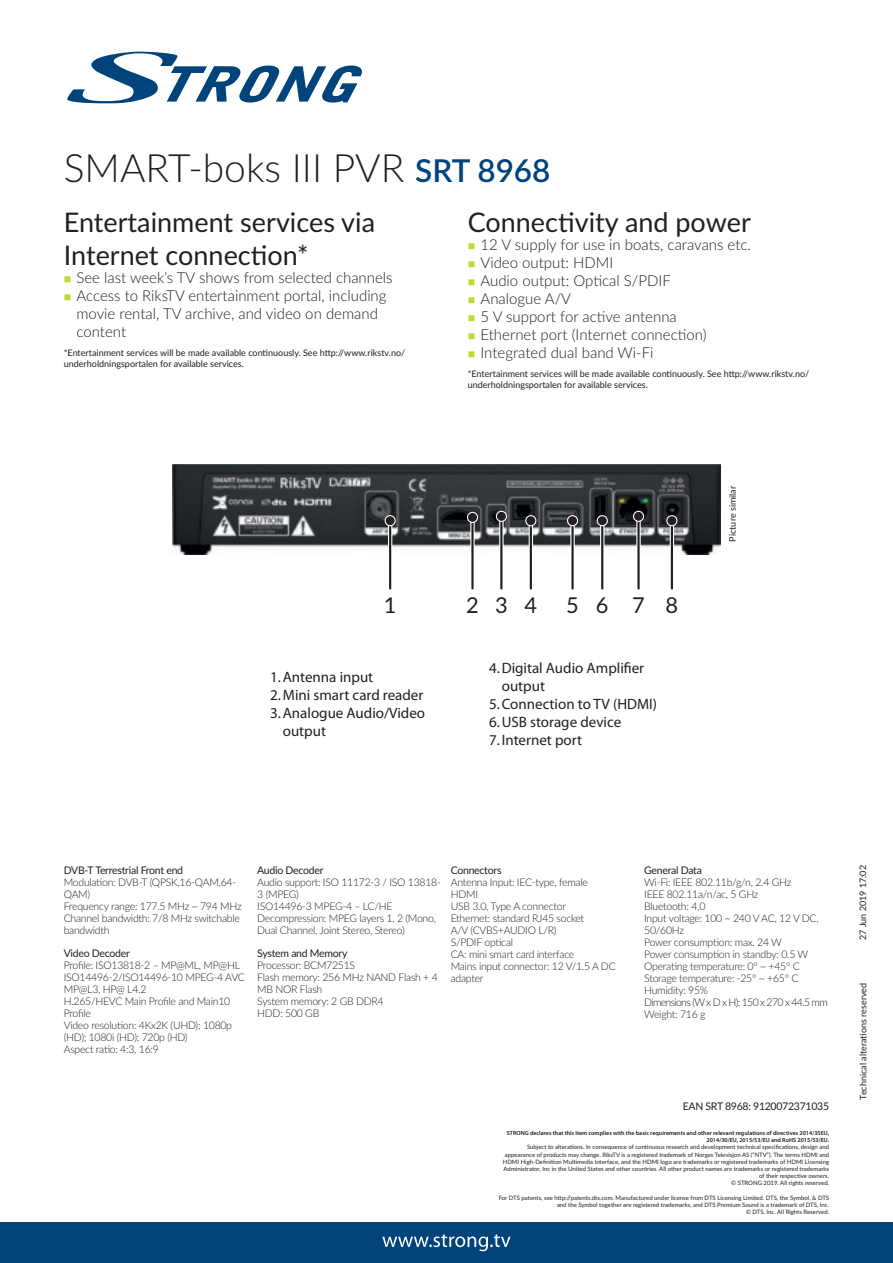
<style>
.page{position:relative;width:893px;height:1263px;background:#fff}
.page>*{position:absolute;margin:0;border:0;box-sizing:border-box;transform-origin:0 0}
.t1{font:300 39px "Lato";color:#231f20}
.t2{font:27px/32.4px "Lato";color:#231f20}
.t3{font:21.75px "Lato";letter-spacing:.775em;color:#231f20}
.t4{font:300 15px/18px "Lato";color:#231f20}
.t5{font:15px/18px "Myriad Pro";color:#231f20}
.t6{font:300 10.5px/12px "Lato";letter-spacing:-.025em;color:#231f20}
.t7{font:10.5px "Lato";letter-spacing:-.025em;color:#231f20}
.t8{font:9px/10.8px "Lato";color:#231f20}
.t9{font:6px/7.2px "Lato";color:#231f20;text-align:right}
.t10{font:600 6px/7.2px "Myriad Pro";color:#231f20;text-align:right}
.s1{font-weight:600;font-size:31.5px;color:#00447b}
</style>
<div class="page">
<div style="left:0;top:1222px;width:893px;height:41px;background:#00447b"></div>
<svg style="left:382px;top:1234px;width:129px;height:17px"></svg>
<svg style="left:67px;top:52px;width:295px;height:52px"></svg>
<img style="left:173px;top:464px;width:547px;height:90px">
<svg style="left:388px;top:526px;width:4px;height:62px"></svg>
<hr style="left:389px;top:521px;width:2px;height:67px;background:#231f20">
<div style="left:385px;top:515px;width:11px;height:11px;border:2px solid #fff;border-radius:50%"></div>
<div style="left:386px;top:516px;width:9px;height:9px;background:#231f20;border-radius:50%"></div>
<svg style="left:529px;top:526px;width:4px;height:62px"></svg>
<hr style="left:530px;top:521px;width:2px;height:67px;background:#231f20">
<div style="left:525px;top:515px;width:11px;height:11px;border:2px solid #fff;border-radius:50%"></div>
<div style="left:526px;top:516px;width:9px;height:9px;background:#231f20;border-radius:50%"></div>
<svg style="left:600px;top:526px;width:4px;height:62px"></svg>
<hr style="left:601px;top:521px;width:2px;height:67px;background:#231f20">
<div style="left:597px;top:515px;width:11px;height:11px;border:2px solid #fff;border-radius:50%"></div>
<div style="left:598px;top:516px;width:9px;height:9px;background:#231f20;border-radius:50%"></div>
<svg style="left:570px;top:526px;width:5px;height:28px"></svg>
<hr style="left:571px;top:521px;width:3px;height:67px;background:#231f20">
<div style="left:567px;top:515px;width:11px;height:11px;border:2px solid #fff;border-radius:50%"></div>
<div style="left:568px;top:516px;width:9px;height:9px;background:#231f20;border-radius:50%"></div>
<svg style="left:636px;top:522px;width:5px;height:32px"></svg>
<hr style="left:637px;top:516px;width:3px;height:72px;background:#231f20">
<div style="left:633px;top:511px;width:11px;height:11px;border:2px solid #fff;border-radius:50%"></div>
<div style="left:634px;top:512px;width:9px;height:9px;background:#231f20;border-radius:50%"></div>
<div style="left:499px;top:516px;width:5px;height:72px;background:#918f8f"></div>
<hr style="left:500px;top:516px;width:2px;height:72px;background:#231f20">
<div style="left:496px;top:511px;width:11px;height:11px;border:2px solid #fff;border-radius:50%"></div>
<div style="left:497px;top:512px;width:9px;height:9px;background:#231f20;border-radius:50%"></div>
<svg style="left:670px;top:526px;width:4px;height:62px"></svg>
<hr style="left:671px;top:521px;width:2px;height:67px;background:#231f20">
<div style="left:666px;top:515px;width:11px;height:11px;border:2px solid #fff;border-radius:50%"></div>
<div style="left:667px;top:516px;width:9px;height:9px;background:#231f20;border-radius:50%"></div>
<svg style="left:470px;top:523px;width:5px;height:31px"></svg>
<hr style="left:471px;top:517px;width:3px;height:71px;background:#231f20">
<div style="left:467px;top:512px;width:11px;height:11px;border:2px solid #fff;border-radius:50%"></div>
<div style="left:468px;top:513px;width:9px;height:9px;background:#231f20;border-radius:50%"></div>
<h1 class="t1" style="left:64px;top:153px;width:488px">SMART-boks III PVR <span class="s1">SRT 8968</span></h1>
<h2 class="t2" style="left:64px;top:208px;width:313px">Entertainment services via<br>Internet connection*</h2>
<h3 class="t4" style="left:77px;top:269px;width:318px">See last week’s TV shows from selected channels Access to RiksTV entertainment portal, including movie rental, TV archive, and video on demand content</h3>
<p class="t8" style="left:64px;top:347px;width:343px">*Entertainment services will be made available continuously. See http://www.rikstv.no/ underholdningsportalen for available services.</p>
<h2 class="t2" style="left:468px;top:205px;width:285px">Connectivity and power</h2>
<h3 class="t4" style="left:480px;top:237px;width:272px">12 V supply for use in boats, caravans etc.<br>Video output: HDMI<br>Audio output: Optical S/PDIF<br>Analogue A/V<br>5 V support for active antenna<br>Ethernet port (Internet connection)<br>Integrated dual band Wi-Fi</h3>
<p class="t8" style="left:468px;top:368px;width:343px">*Entertainment services will be made available continuously. See http://www.rikstv.no/ underholdningsportalen for available services.</p>
<p class="t8" style="left:728px;top:542px;width:57px;rotate:-90deg">Picture similar</p>
<h3 class="t3" style="left:384px;top:593px;width:14px">1</h3>
<h3 class="t3" style="left:466px;top:593px;width:72px">234</h3>
<h3 class="t3" style="left:566px;top:593px;width:113px">56 78</h3>
<h3 class="t5" style="left:270px;top:669px;width:105px">1. Antenna input</h3>
<h3 class="t5" style="left:270px;top:687px;width:155px">2. Mini smart card reader</h3>
<h3 class="t5" style="left:283px;top:705px;width:144px;text-indent:-13px">3. Analogue Audio/Video output</h3>
<h3 class="t5" style="left:502px;top:660px;width:144px;text-indent:-13px">4. Digital Audio Amplifier output</h3>
<h3 class="t5" style="left:489px;top:696px;width:170px">5. Connection to TV (HDMI)</h3>
<h3 class="t5" style="left:489px;top:714px;width:134px">6. USB storage device</h3>
<h3 class="t5" style="left:489px;top:732px;width:95px">7. Internet port</h3>
<p class="t7" style="left:64px;top:863px;width:121px">DVB-T Terrestrial Front end</p>
<p class="t6" style="left:64px;top:876px;width:179px">Modulation: DVB-T (QPSK,16-QAM,64-<br>QAM)<br>Frequency range: 177.5 MHz ~ 794 MHz<br>Channel bandwidth: 7/8 MHz switchable bandwidth</p>
<p class="t7" style="left:64px;top:945px;width:68px">Video Decoder</p>
<p class="t6" style="left:64px;top:959px;width:183px">Profile: ISO13818-2 – MP@ML, MP@HL<br>ISO14496-2/ISO14496-10 MPEG-4 AVC<br>MP@L3, HP@ L4.2<br>H.265/HEVC Main Profile and Main10<br>Profile<br>Video resolution: 4Kx2K (UHD); 1080p (HD); 1080i (HD); 720p (HD)<br>Aspect ratio: 4:3, 16:9</p>
<p class="t7" style="left:257px;top:863px;width:68px">Audio Decoder</p>
<p class="t6" style="left:257px;top:876px;width:185px">Audio support: ISO 11172-3 / ISO 13818-<br>3 (MPEG)<br>ISO14496-3 MPEG-4 – LC/HE<br>Decompression: MPEG layers 1, 2 (Mono,<br>Dual Channel, Joint Stereo, Stereo)</p>
<p class="t7" style="left:257px;top:945px;width:92px">System and Memory</p>
<p class="t6" style="left:257px;top:959px;width:182px">Processor: BCM7251S<br>Flash memory: 256 MHz NAND Flash + 4<br>MB NOR Flash<br>System memory: 2 GB DDR4<br>HDD: 500 GB</p>
<p class="t7" style="left:451px;top:866px;width:52px">Connectors</p>
<p class="t6" style="left:451px;top:876px;width:167px">Antenna Input: IEC-type, female<br>HDMI<br>USB 3.0, Type A connector<br>Ethernet: standard RJ45 socket<br>A/V (CVBS+AUDIO L/R)<br>S/PDIF optical<br>CA: mini smart card interface<br>Mains input connector: 12 V/1.5 A DC adapter</p>
<p class="t7" style="left:644px;top:863px;width:59px">General Data</p>
<p class="t6" style="left:644px;top:876px;width:185px">Wi-Fi: IEEE 802.11b/g/n, 2.4 GHz<br>IEEE 802.11a/n/ac, 5 GHz<br>Bluetooth: 4.0<br>Input voltage: 100 ~ 240 V AC, 12 V DC,<br>50/60Hz<br>Power consumption: max. 24 W<br>Power consumption in standby: 0.5 W<br>Operating temperature: 0° ~ +45° C<br>Storage temperature: -25° ~ +65° C<br>Humidity: 95%<br>Dimensions (W x D x H): 150 x 270 x 44.5 mm<br>Weight: 716 g</p>
<p class="t7" style="left:683px;top:1102px;width:148px">EAN SRT 8968: 9120072371035</p>
<p class="t10" style="left:507px;top:1130px;width:324px">STRONG declares that this item complies with the basic requirements and other relevant regulations of directives 2014/35EU,<br>2014/30/EU, 2015/53/EU and RoHS 2015/53/EU.</p>
<p class="t9" style="left:503px;top:1143px;width:328px">Subject to alterations. In consequence of continuous research and development technical specifications, design and appearance of products may change. RiksTV is a registered trademark of Norges Televisjon AS (“NTV”). The terms HDMI and HDMI High-Definition Multimedia Interface, and the HDMI logo are trademarks or registered trademarks of HDMI Licensing Administrator, Inc in the United States and other countries. All other product names are trademarks or registered trademarks of their respective owners.<br>© STRONG 2019. All rights reserved.</p>
<p class="t9" style="left:499px;top:1194px;width:332px">For DTS patents, see http://patents.dts.com. Manufactured under license from DTS Licensing Limited. DTS, the Symbol, &amp; DTS and the Symbol together are registered trademarks, and DTS Premium Sound is a trademark of DTS, Inc.<br>© DTS, Inc. All Rights Reserved.</p>
<p class="t8" style="left:858px;top:940px;width:76px;rotate:-90deg">27 Jun 2019 17:02</p>
<p class="t8" style="left:857px;top:1099px;width:118px;rotate:-90deg">Technical alterations reserved</p>
</div>
